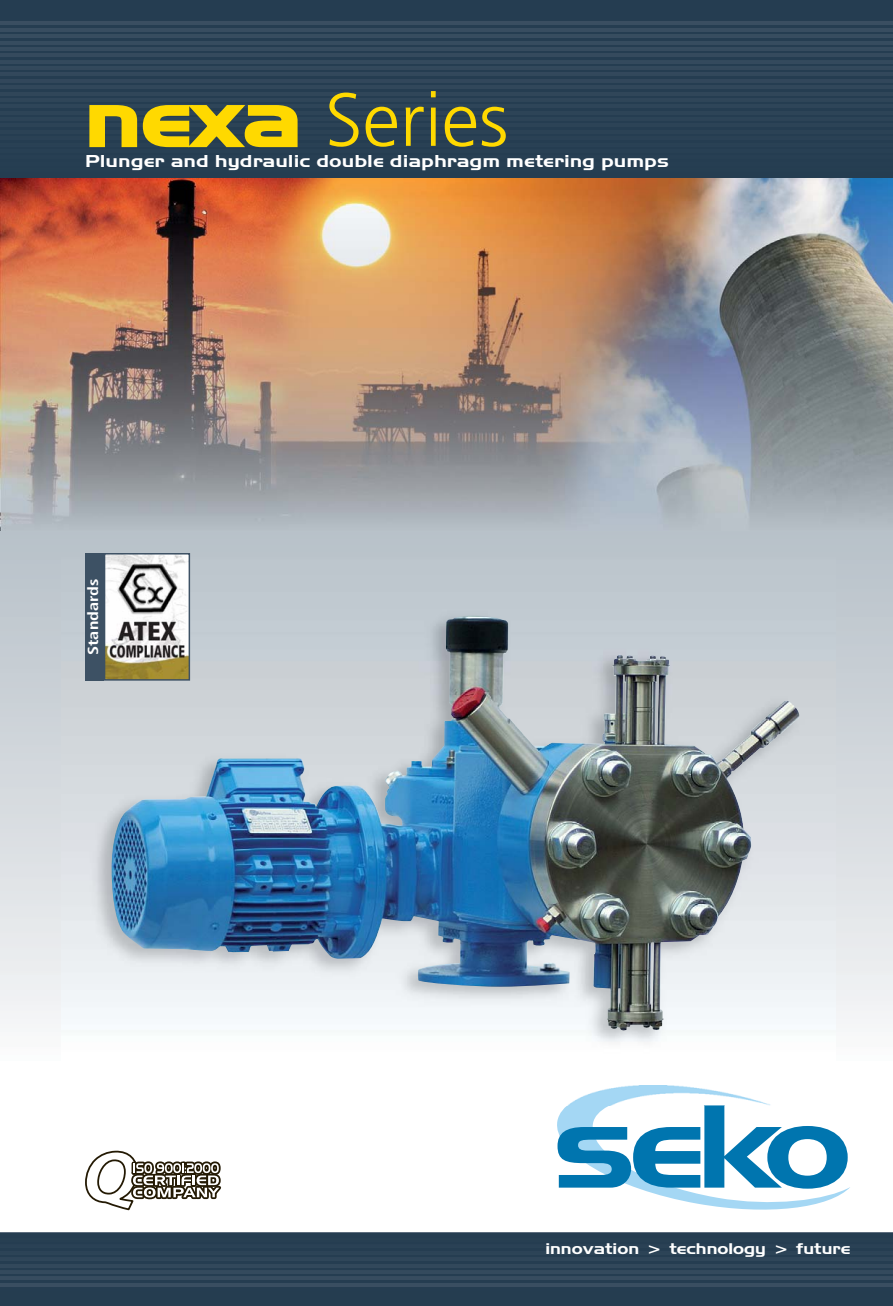
<style>
.page{position:relative;width:893px;height:1306px;background:#fff}
.page>*{position:absolute;margin:0;border:0;box-sizing:border-box;transform-origin:0 0}
.t1{font:300 75px "Frutiger LT Std";color:#ffd900}
.t2{font:700 18px "Handel Got D";color:#fff;scale:1.2 1}
.t3{font:15px "Handel Gothic BT";color:#fff;scale:1.2 1}
.t4{font:700 condensed 14.55px "Frutiger LT Std";color:#fff;scale:1.25 1}
.s1{font-family:"Handel Gothic BT";font-weight:400}
</style>
<div class="page">
<img style="left:0;top:0;width:893px;height:175px">
<hr style="left:0;top:22px;width:893px;height:3px;background:#394e61">
<hr style="left:0;top:28px;width:893px;height:3px;background:#384d60">
<hr style="left:0;top:35px;width:893px;height:3px;background:#374d5f">
<hr style="left:0;top:41px;width:893px;height:3px;background:#364c5f">
<hr style="left:0;top:47px;width:893px;height:3px;background:#364b5e">
<hr style="left:0;top:54px;width:893px;height:3px;background:#354a5d">
<hr style="left:0;top:60px;width:893px;height:3px;background:#34495d">
<hr style="left:0;top:67px;width:893px;height:3px;background:#33485b">
<hr style="left:0;top:73px;width:893px;height:3px;background:#32485b">
<hr style="left:0;top:79px;width:893px;height:3px;background:#32475b">
<hr style="left:0;top:86px;width:893px;height:3px;background:#31475a">
<hr style="left:0;top:92px;width:893px;height:3px;background:#304659">
<hr style="left:0;top:98px;width:893px;height:3px;background:#2f4559">
<hr style="left:0;top:105px;width:893px;height:3px;background:#2e4558">
<hr style="left:0;top:111px;width:893px;height:3px;background:#2d4457">
<hr style="left:0;top:118px;width:893px;height:3px;background:#2c4357">
<hr style="left:0;top:124px;width:893px;height:3px;background:#2c4356">
<hr style="left:0;top:130px;width:893px;height:3px;background:#2b4255">
<hr style="left:0;top:137px;width:893px;height:3px;background:#2a4155">
<hr style="left:0;top:143px;width:893px;height:3px;background:#294154">
<hr style="left:0;top:149px;width:893px;height:3px;background:#284054">
<hr style="left:0;top:156px;width:893px;height:3px;background:#273f53">
<hr style="left:0;top:162px;width:893px;height:3px;background:#263e52">
<hr style="left:0;top:169px;width:893px;height:3px;background:#253e52">
<hr style="left:0;top:175px;width:893px;height:3px;background:#253d51">
<div style="left:0;top:1233px;width:893px;height:72px;background:#253d50"></div>
<hr style="left:0;top:1232px;width:893px;height:3px;background:#3d5164">
<img style="left:0;top:1233px;width:893px;height:54px">
<img style="left:0;top:1238px;width:893px;height:3px">
<img style="left:0;top:1244px;width:893px;height:3px">
<img style="left:0;top:1251px;width:893px;height:3px">
<hr style="left:0;top:1257px;width:893px;height:3px;background:#2f4559">
<img style="left:0;top:1263px;width:893px;height:3px">
<hr style="left:0;top:1270px;width:893px;height:3px;background:#344a5d">
<hr style="left:0;top:1276px;width:893px;height:3px;background:#374c5f">
<hr style="left:0;top:1283px;width:893px;height:3px;background:#394e61">
<svg style="left:557px;top:1105px;width:293px;height:104px"></svg>
<svg style="left:85px;top:1150px;width:136px;height:61px"></svg>
<div style="left:0;top:531px;width:893px;height:532px;background:linear-gradient(to bottom,#b6bfc7,#f8f8f9)"></div>
<img style="left:61px;top:557px;width:774px;height:548px">
<img style="left:206px;top:615px;width:594px;height:415px">
<img style="left:107px;top:556px;width:80px;height:121px">
<div style="left:104px;top:553px;width:86px;height:127px;border:2px solid #3d5164"></div>
<div style="left:85px;top:553px;width:19px;height:127px;background:#3d5164"></div>
<img style="left:0;top:179px;width:893px;height:353px">
<h1 class="t1" style="left:85px;top:76px;width:425px"><span class="s1">nexa</span> Series</h1>
<p class="t2" style="left:85px;top:155px;width:488px">Plunger and hydraulic double diaphragm metering pumps</p>
<p class="t4" style="left:85px;top:655px;width:63px;rotate:-90deg">Standards</p>
<p class="t3" style="left:545px;top:1239px;width:256px">innovation &gt; technology &gt; future</p>
</div>
